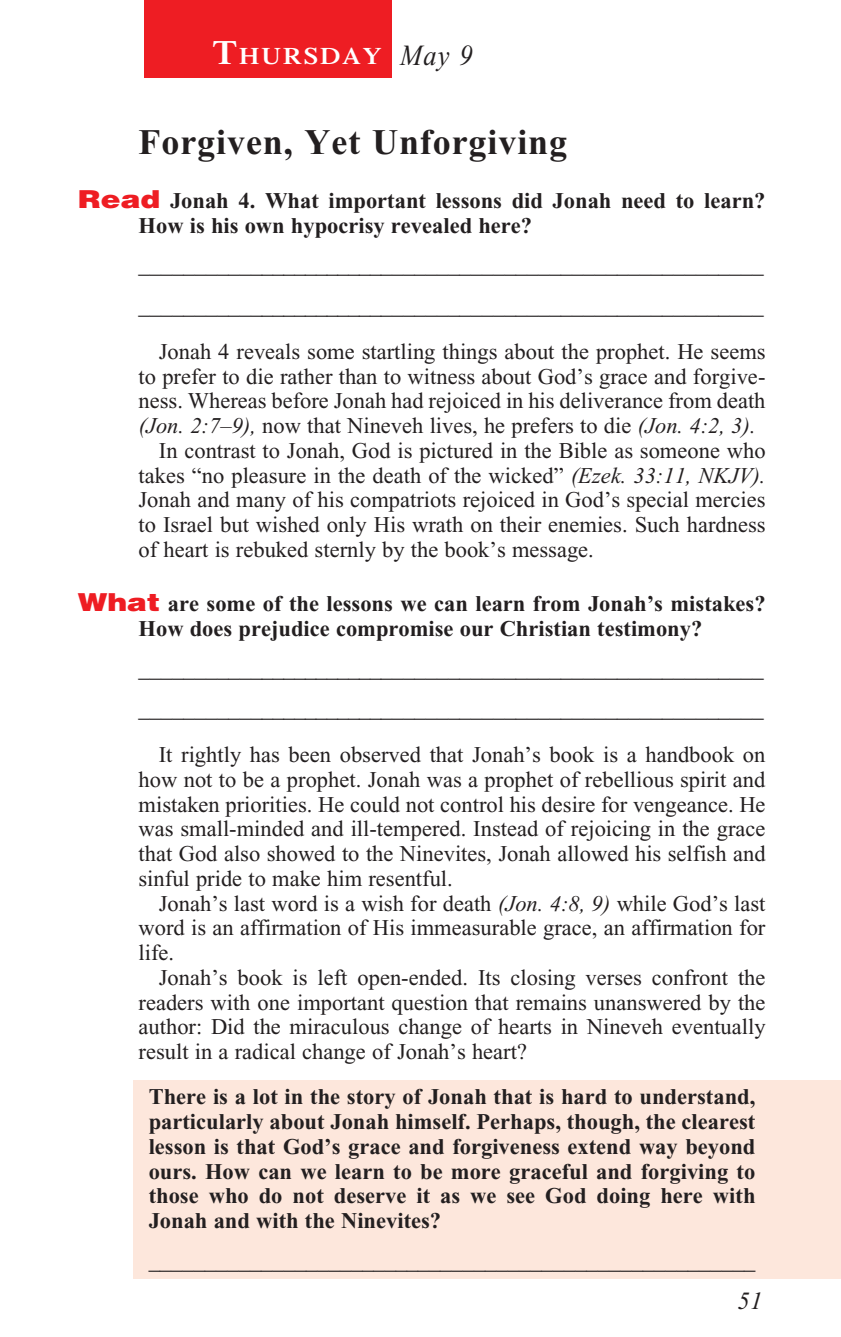
<style>
.page{position:relative;width:841px;height:1337px;background:#fff}
.page>*{position:absolute;margin:0;border:0;box-sizing:border-box;transform-origin:0 0}
._01-Daily_head{font:700 36px "Times New Roman";letter-spacing:.025em;color:#231f20}
._00-Month-Day{font:italic 29.25px "Times New Roman";color:#231f20;scale:.9 1}
.t1{font:italic 24.75px "Times New Roman";color:#231f20}
.t2{font:600 23.62px "Times";letter-spacing:.07em;color:#fff;scale:1.1 1}
._4-Body_Copy{font:22.5px/24.8px "Times New Roman";color:#231f20;text-align:justify}
.x-screened_box-text{font:700 22.5px/24.8px "Times New Roman";color:#231f20;text-align:justify}
._6-question{font:700 22.5px/24.8px "Times New Roman";color:#231f20}
.s1{font-size:33.75px}
.s2{font-family:"Helvetica";font-weight:900;font-size:24.75px;color:#ee1d23}
.s3{font-style:italic}
</style>
<div class="page">
<div style="left:134px;top:1080px;width:706px;height:199px;background:#fde7dc"></div>
<div style="left:144px;top:0;width:248px;height:78px;background:#ee1d23"></div>
<p class="t2" style="left:212px;top:41px;width:155px"><span class="s1">T</span>HURSDAY</p>
<p class="_00-Month-Day" style="left:400px;top:39px;width:82px">May 9</p>
<p class="_01-Daily_head" style="left:138px;top:121px;width:430px">Forgiven, Yet Unforgiving</p>
<p class="_6-question" style="left:138px;top:188px;width:628px;text-indent:-61px"><span class="s2">Read</span> Jonah 4. What important lessons did Jonah need to learn?<br>How is his own hypocrisy revealed here?</p>
<p class="_4-Body_Copy" style="left:138px;top:253px;width:626px">________________________________________________________</p>
<p class="_4-Body_Copy" style="left:138px;top:294px;width:626px">________________________________________________________</p>
<p class="_4-Body_Copy" style="left:138px;top:339px;width:628px;text-indent:20px">Jonah 4 reveals some startling things about the prophet. He seems to prefer to die rather than to witness about God’s grace and forgive&shy;ness. Whereas before Jonah had rejoiced in his deliverance from death <span class="s3">(Jon. 2:7–9),</span> now that Nineveh lives, he prefers to die <span class="s3">(Jon. 4:2, 3).</span></p>
<p class="_4-Body_Copy" style="left:138px;top:438px;width:628px;text-indent:20px">In contrast to Jonah, God is pictured in the Bible as someone who takes “no pleasure in the death of the wicked” <span class="s3">(Ezek. 33:11, NKJV).<br></span>Jonah and many of his compatriots rejoiced in God’s special mercies to Israel but wished only His wrath on their enemies. Such hardness of heart is rebuked sternly by the book’s message.</p>
<p class="_6-question" style="left:78px;top:591px;width:689px;text-align:center"><span class="s2">What</span> are some of the lessons we can learn from Jonah’s mistakes?<br>How does prejudice compromise our Christian testimony?</p>
<p class="_4-Body_Copy" style="left:138px;top:657px;width:626px">________________________________________________________</p>
<p class="_4-Body_Copy" style="left:138px;top:697px;width:626px">________________________________________________________</p>
<p class="_4-Body_Copy" style="left:138px;top:742px;width:628px;text-indent:20px">It rightly has been observed that Jonah’s book is a handbook on how not to be a prophet. Jonah was a prophet of rebellious spirit and mistaken priorities. He could not control his desire for vengeance. He was small-minded and ill-tempered. Instead of rejoicing in the grace that God also showed to the Ninevites, Jonah allowed his selfish and sinful pride to make him resentful.</p>
<p class="_4-Body_Copy" style="left:138px;top:891px;width:628px;text-indent:20px">Jonah’s last word is a wish for death <span class="s3">(Jon. 4:8, 9)</span> while God’s last word is an affirmation of His immeasurable grace, an affirmation for life.</p>
<p class="_4-Body_Copy" style="left:138px;top:965px;width:628px;text-indent:20px">Jonah’s book is left open-ended. Its closing verses confront the readers with one important question that remains unanswered by the author: Did the miraculous change of hearts in Nineveh eventually result in a radical change of Jonah’s heart?</p>
<p class="x-screened_box-text" style="left:149px;top:1084px;width:608px">There is a lot in the story of Jonah that is hard to understand, particularly about Jonah himself. Perhaps, though, the clearest lesson is that God’s grace and forgiveness extend way beyond ours. How can we learn to be more graceful and forgiving to those who do not deserve it as we see God doing here with Jonah and with the Ninevites?</p>
<p class="x-screened_box-text" style="left:149px;top:1248px;width:608px">______________________________________________________</p>
<p class="t1" style="left:737px;top:1287px;width:26px">51</p>
</div>
